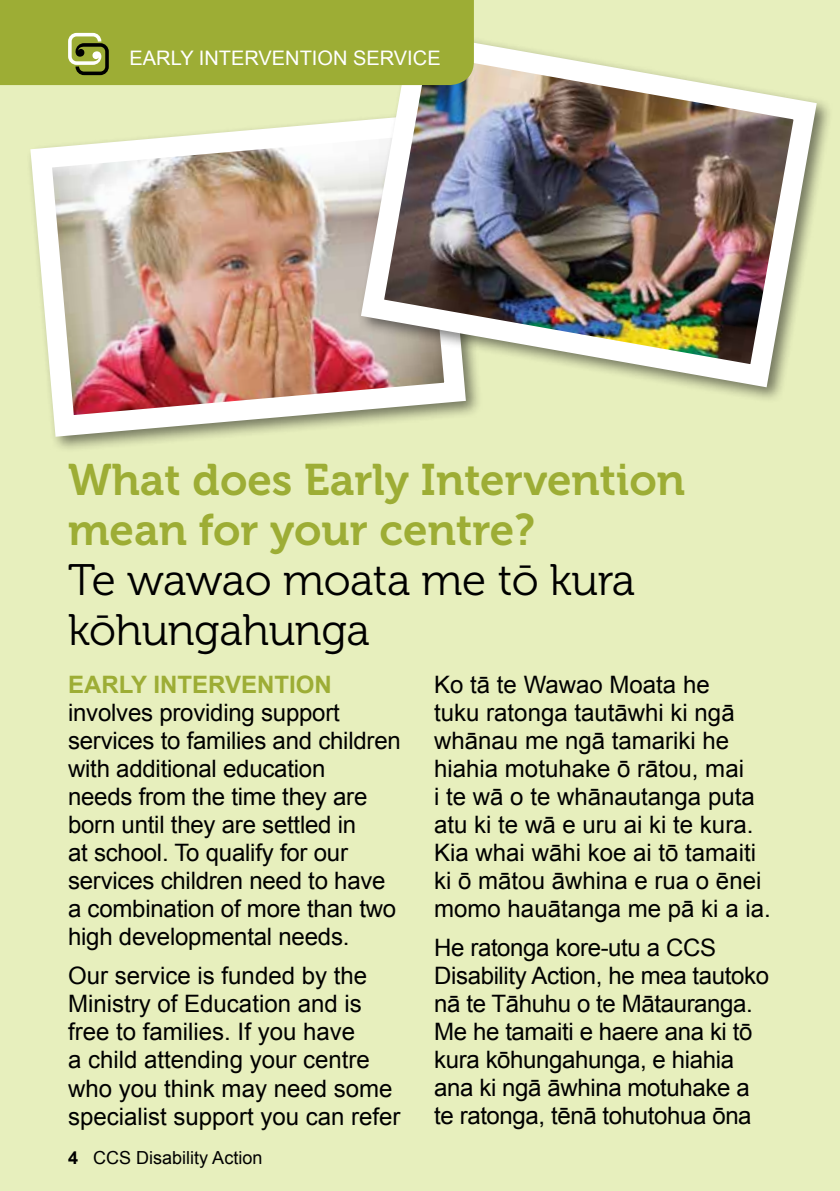
<style>
.page{position:relative;width:840px;height:1191px;background:#fff}
.page>*{position:absolute;margin:0;border:0;box-sizing:border-box;transform-origin:0 0}
.t1{font:44px/50px "Museo 700";color:#9dad35}
.t2{font:44px/50px "Museo 300";letter-spacing:-.01em;color:#000}
.t3{font:24px/28px "Arial";letter-spacing:-.01em;color:#000}
.t4{font:700 24px "Arial";color:#9dad35}
.t5{font:20px "Arial";color:#fff}
.t6{font:18px "Arial";color:#000}
.s1{font-weight:700}
</style>
<div class="page">
<div style="left:0;top:0;width:839px;height:1191px;background:#e7efbd"></div>
<img style="left:30px;top:121px;width:446px;height:326px">
<div style="left:356px;top:27px;width:477px;height:377px;background:#000;opacity:.5"></div>
<img style="left:349px;top:20px;width:478px;height:379px">
<div style="left:0;top:0;width:473px;height:85px;background:#9dad35"></div>
<svg style="left:68px;top:33px;width:41px;height:42px;background:#909954"></svg>
<p class="t5" style="left:129px;top:45px;width:312px">EARLY INTERVENTION SERVICE</p>
<h1 class="t1" style="left:68px;top:455px;width:618px">What does Early Intervention mean for your centre?</h1>
<h1 class="t2" style="left:68px;top:556px;width:568px">Te wawao moata me tō kura kōhungahunga</h1>
<p class="t4" style="left:68px;top:668px;width:265px">EARLY INTERVENTION</p>
<p class="t3" style="left:68px;top:698px;width:334px">involves providing support services to families and children with additional education<br>needs from the time they are born until they are settled in<br>at school. To qualify for our services children need to have a combination of more than two high developmental needs.</p>
<p class="t3" style="left:68px;top:962px;width:334px">Our service is funded by the<br>Ministry of Education and is free to families. If you have<br>a child attending your centre who you think may need some specialist support you can refer</p>
<p class="t6" style="left:68px;top:1145px;width:196px"><span class="s1">4</span> CCS Disability Action</p>
<p class="t3" style="left:434px;top:670px;width:338px">Ko tā te Wawao Moata he<br>tuku ratonga tautāwhi ki ngā whānau me ngā tamariki he hiahia motuhake ō rātou, mai<br>i te wā o te whānautanga puta atu ki te wā e uru ai ki te kura.<br>Kia whai wāhi koe ai tō tamaiti ki ō mātou āwhina e rua o ēnei momo hauātanga me pā ki a ia.</p>
<p class="t3" style="left:434px;top:934px;width:336px">He ratonga kore-utu a CCS<br>Disability Action, he mea tautoko nā te Tāhuhu o te Mātauranga.<br>Me he tamaiti e haere ana ki tō kura kōhungahunga, e hiahia ana ki ngā āwhina motuhake a te ratonga, tēnā tohutohua ōna</p>
</div>
